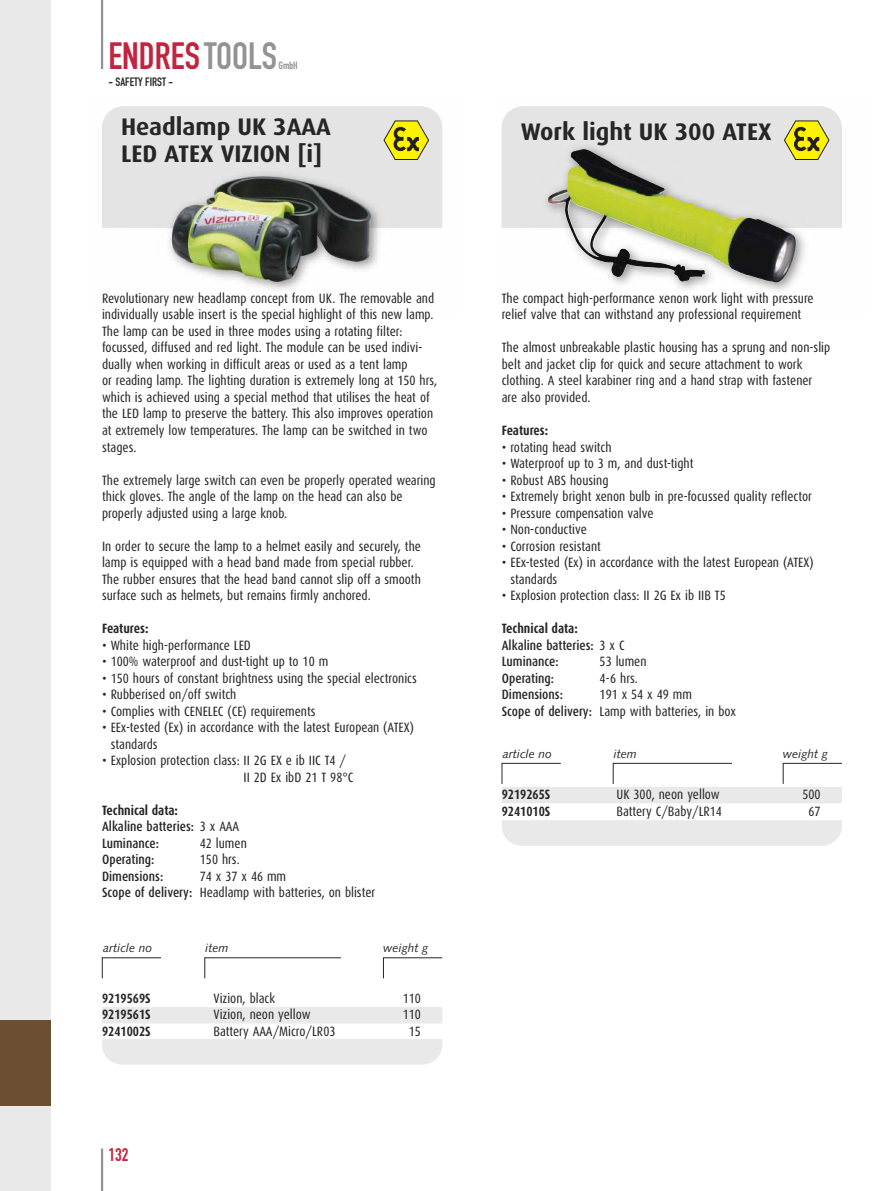
<style>
.page{position:relative;width:893px;height:1191px;background:#fff}
.page>*{position:absolute;margin:0;border:0;box-sizing:border-box;transform-origin:0 0}
.t1{font:37.5px "DIN Engschrift Alternate";color:#c2243f}
.t2{font:700 24px/27px "Dax";color:#272627}
.t3{font:18px "DIN Engschrift Alternate";color:#c2243f}
.t4{font:13.5px/16.5px "Dax Condensed";color:#272627}
.t5{font:500 13.5px/16.5px "Dax Condensed";color:#272627}
.t6{font:700 13.5px "Dax Condensed";color:#272627}
.t7{font:italic 12px "Syntax";color:#272627}
.t8{font:12px "DIN Engschrift Alternate";color:#272627}
.t9{font:10.5px "DIN Engschrift Alternate";color:#939393}
.s1{color:#939393}
.s2{font-weight:700}
.s3{font-weight:400}
.s4{font-weight:500}
</style>
<div class="page">
<div style="left:0;top:0;width:51px;height:1191px;background:#e9e9e9"></div>
<hr style="left:101px;top:0;width:2px;height:69px;background:#939393">
<hr style="left:101px;top:1148px;width:2px;height:43px;background:#939393">
<div style="left:0;top:1020px;width:51px;height:86px;background:#6b4f32"></div>
<img style="left:168px;top:172px;width:209px;height:114px">
<img style="left:502px;top:106px;width:340px;height:185px">
<img style="left:548px;top:149px;width:248px;height:134px">
<div style="left:502px;top:820px;width:340px;height:25px;background:#e9e9e9"></div>
<svg style="left:384px;top:121px;width:45px;height:39px;background:#c8c13c"></svg>
<svg style="left:784px;top:121px;width:45px;height:39px;background:#c8c13c"></svg>
<div style="left:102px;top:1007px;width:340px;height:13px;background:#e9e9e9"></div>
<div style="left:102px;top:1016px;width:340px;height:7px;background:#e9e9e9"></div>
<div style="left:102px;top:1039px;width:340px;height:25px;background:#e9e9e9"></div>
<div style="left:502px;top:787px;width:340px;height:13px;background:#e9e9e9"></div>
<div style="left:502px;top:795px;width:340px;height:8px;background:#e9e9e9"></div>
<svg style="left:102px;top:957px;width:59px;height:21px"></svg>
<svg style="left:383px;top:957px;width:60px;height:21px"></svg>
<svg style="left:204px;top:957px;width:137px;height:21px"></svg>
<svg style="left:502px;top:763px;width:59px;height:21px"></svg>
<svg style="left:783px;top:763px;width:59px;height:21px"></svg>
<svg style="left:613px;top:763px;width:119px;height:21px"></svg>
<h1 class="t1" style="left:108px;top:43px;width:170px">ENDRES <span class="s1">TOOLS</span></h1>
<p class="t9" style="left:279px;top:62px;width:21px">GmbH</p>
<p class="t8" style="left:108px;top:77px;width:66px">- SAFETY FIRST -</p>
<h2 class="t2" style="left:121px;top:115px;width:211px">Headlamp UK 3AAA<br>LED ATEX VIZION [i]</h2>
<h2 class="t2" style="left:521px;top:120px;width:252px">Work light UK 300 ATEX</h2>
<p class="t4" style="left:102px;top:290px;width:337px">Revolutionary new headlamp concept from UK. The removable and individually usable insert is the special highlight of this new lamp.<br>The lamp can be used in three modes using a rotating filter: focussed, diffused and red light. The module can be used indivi&shy;dually when working in difficult areas or used as a tent lamp<br>or reading lamp. The lighting duration is extremely long at 150 hrs, which is achieved using a special method that utilises the heat of the LED lamp to preserve the battery. This also improves operation at extremely low temperatures. The lamp can be switched in two stages.</p>
<p class="t4" style="left:102px;top:471px;width:335px">The extremely large switch can even be properly operated wearing thick gloves. The angle of the lamp on the head can also be properly adjusted using a large knob.</p>
<p class="t4" style="left:102px;top:537px;width:320px">In order to secure the lamp to a helmet easily and securely, the lamp is equipped with a head band made from special rubber.<br>The rubber ensures that the head band cannot slip off a smooth surface such as helmets, but remains firmly anchored.</p>
<p class="t6" style="left:102px;top:621px;width:48px">Features:</p>
<p class="t4" style="left:102px;top:636px;width:150px">• White high-performance LED</p>
<p class="t4" style="left:102px;top:653px;width:228px">• 100% waterproof and dust-tight up to 10 m</p>
<p class="t4" style="left:102px;top:669px;width:316px">• 150 hours of constant brightness using the special electronics</p>
<p class="t4" style="left:102px;top:686px;width:136px">• Rubberised on/off switch</p>
<p class="t4" style="left:102px;top:702px;width:215px">• Complies with CENELEC (CE) requirements</p>
<p class="t4" style="left:111px;top:719px;width:305px;text-indent:-9px">• EEx-tested (Ex) in accordance with the latest European (ATEX) standards</p>
<p class="t4" style="left:244px;top:752px;width:111px;text-indent:-142px">• Explosion protection class: II 2G EX e ib IIC T4 /<br>II 2D Ex ibD 21 T 98°C</p>
<p class="t5" style="left:102px;top:801px;width:139px"><span class="s2">Technical data:<br></span>Alkaline batteries: <span class="s3">3 x AAA<br></span>Luminance:</p>
<p class="t4" style="left:200px;top:834px;width:48px">42 lumen</p>
<p class="t5" style="left:102px;top:851px;width:54px">Operating:</p>
<p class="t4" style="left:200px;top:851px;width:41px">150 hrs.</p>
<p class="t5" style="left:102px;top:867px;width:63px">Dimensions:</p>
<p class="t4" style="left:102px;top:867px;width:275px;text-indent:98px">74x37x46mm<br><span class="s4">Scope of delivery:</span> Headlamp with batteries, on blister</p>
<p class="t7" style="left:103px;top:943px;width:50px">article no</p>
<p class="t7" style="left:205px;top:943px;width:25px">item</p>
<p class="t7" style="left:383px;top:943px;width:46px">weight g</p>
<p class="t6" style="left:102px;top:990px;width:50px">9219569S</p>
<p class="t4" style="left:213px;top:990px;width:63px">Vizion, black</p>
<p class="t4" style="left:403px;top:990px;width:20px">110</p>
<p class="t6" style="left:102px;top:1007px;width:50px">9219561S</p>
<p class="t4" style="left:213px;top:1006px;width:99px">Vizion, neon yellow</p>
<p class="t4" style="left:403px;top:1006px;width:20px">110</p>
<p class="t6" style="left:102px;top:1023px;width:50px">9241002S</p>
<p class="t4" style="left:213px;top:1023px;width:123px">Battery AAA/Micro/LR03</p>
<p class="t4" style="left:409px;top:1023px;width:14px">15</p>
<h3 class="t3" style="left:108px;top:1148px;width:22px">132</h3>
<p class="t4" style="left:502px;top:290px;width:313px">The compact high-performance xenon work light with pressure relief valve that can withstand any professional requirement</p>
<p class="t4" style="left:502px;top:339px;width:330px">The almost unbreakable plastic housing has a sprung and non-slip belt and jacket clip for quick and secure attachment to work clothing. A steel karabiner ring and a hand strap with fastener are also provided.</p>
<p class="t6" style="left:502px;top:423px;width:48px">Features:</p>
<p class="t4" style="left:502px;top:438px;width:111px">• rotating head switch</p>
<p class="t4" style="left:502px;top:455px;width:193px">• Waterproof up to 3 m, and dust-tight</p>
<p class="t4" style="left:502px;top:471px;width:108px">• Robust ABS housing</p>
<p class="t4" style="left:502px;top:488px;width:312px">• Extremely bright xenon bulb in pre-focussed quality reflector</p>
<p class="t4" style="left:502px;top:504px;width:153px">• Pressure compensation valve</p>
<p class="t4" style="left:502px;top:521px;width:87px">• Non-conductive</p>
<p class="t4" style="left:502px;top:537px;width:101px">• Corrosion resistant</p>
<p class="t4" style="left:510px;top:554px;width:305px;text-indent:-9px">• EEx-tested (Ex) in accordance with the latest European (ATEX) standards</p>
<p class="t4" style="left:502px;top:587px;width:226px">• Explosion protection class: II 2G Ex ib IIB T5</p>
<p class="t5" style="left:502px;top:620px;width:124px"><span class="s2">Technical data:<br></span>Alkaline batteries: <span class="s3">3 x C<br></span>Luminance:</p>
<p class="t4" style="left:600px;top:653px;width:48px">53 lumen</p>
<p class="t5" style="left:502px;top:669px;width:54px">Operating:</p>
<p class="t4" style="left:600px;top:669px;width:40px">4-6 hrs.</p>
<p class="t5" style="left:502px;top:686px;width:63px">Dimensions:</p>
<p class="t4" style="left:502px;top:686px;width:236px;text-indent:98px">191 x 54 x 49 mm<br><span class="s4">Scope of delivery:</span> Lamp with batteries, in box</p>
<p class="t7" style="left:503px;top:748px;width:50px">article no</p>
<p class="t7" style="left:613px;top:748px;width:25px">item</p>
<p class="t7" style="left:783px;top:748px;width:46px">weight g</p>
<p class="t6" style="left:502px;top:787px;width:50px">9219265S</p>
<p class="t4" style="left:616px;top:786px;width:105px">UK 300, neon yellow</p>
<p class="t4" style="left:802px;top:786px;width:20px">500</p>
<p class="t6" style="left:502px;top:803px;width:50px">9241010S</p>
<p class="t4" style="left:616px;top:802px;width:107px">Battery C/Baby/LR14</p>
<p class="t4" style="left:808px;top:802px;width:14px">67</p>
</div>
